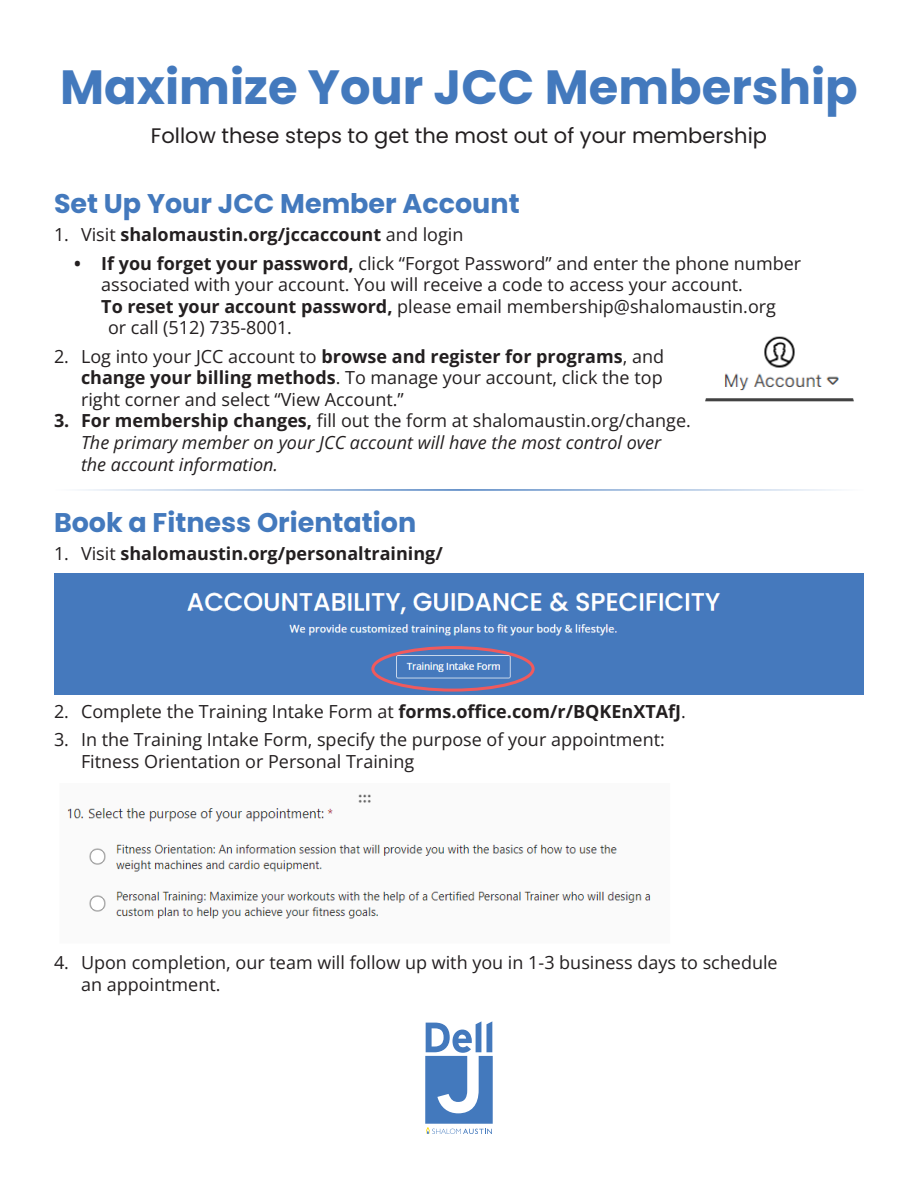
<style>
.page{position:relative;width:918px;height:1188px;background:#fff}
.page>*{position:absolute;margin:0;border:0;box-sizing:border-box;transform-origin:0 0}
.t1{font:700 48px "Poppins";color:#4379bd}
.t2{font:700 27px "Poppins";color:#4379bd}
.t3{font:21px "Poppins";color:#231f20}
.t4{font:18px/21.6px "Open Sans";color:#231f20}
.t5{font:italic 18px/21.6px "Open Sans";color:#231f20}
.t6{font:700 18px "Open Sans";color:#231f20}
.s1{font-weight:400}
.s2{font-weight:700}
.s3{font-weight:700;font-style:normal}
.s4{font-style:normal}
</style>
<div class="page">
<img style="left:705px;top:336px;width:149px;height:66px">
<hr style="left:54px;top:489px;width:810px;height:2px;background:#4379bd">
<img style="left:54px;top:574px;width:810px;height:121px">
<div style="left:371px;top:646px;width:164px;height:46px;border:3px solid #f05a5d;border-radius:50%"></div>
<img style="left:67px;top:794px;width:584px;height:125px">
<svg style="left:425px;top:1021px;width:68px;height:113px"></svg>
<p class="t1" style="left:60px;top:60px;width:799px">Maximize Your JCC Membership</p>
<p class="t3" style="left:151px;top:124px;width:618px">Follow these steps to get the most out of your membership</p>
<p class="t2" style="left:54px;top:188px;width:467px">Set Up Your JCC Member Account</p>
<p class="t6" style="left:54px;top:222px;width:411px"><span class="s1">1. Visit</span> shalomaustin.org/jccaccount <span class="s1">and login</span></p>
<p class="t4" style="left:74px;top:252px;width:728px"><span class="s2">• If you forget your password,</span> click “Forgot Password” and enter the phone number</p>
<p class="t4" style="left:101px;top:273px;width:643px">associated with your account. You will receive a code to access your account.</p>
<p class="t4" style="left:101px;top:295px;width:676px"><span class="s2">To reset your account password,</span> please email membership@shalomaustin.org</p>
<p class="t4" style="left:108px;top:317px;width:186px">or call (512) 735-8001.</p>
<p class="t4" style="left:81px;top:345px;width:585px;text-align:justify;text-indent:-27px">2. Log into your JCC account to <span class="s2">browse and register for programs</span>, and <span class="s2">change your billing methods</span>. To manage your account, click the top right corner and select “View Account.”</p>
<p class="t5" style="left:81px;top:410px;width:611px;text-indent:-27px"><span class="s3">3. For membership changes,</span> <span class="s4">fill out the form at shalomaustin.org/change.<br></span>The primary member on your JCC account will have the most control over the account information.</p>
<p class="t2" style="left:54px;top:507px;width:364px">Book a Fitness Orientation</p>
<p class="t6" style="left:54px;top:541px;width:390px"><span class="s1">1. Visit</span> shalomaustin.org/personaltraining/</p>
<p class="t4" style="left:54px;top:700px;width:634px">2. Complete the Training Intake Form at <span class="s2">forms.office.com/r/BQKEnXTAfJ</span>.</p>
<p class="t4" style="left:81px;top:728px;width:585px;text-indent:-27px">3. In the Training Intake Form, specify the purpose of your appointment:<br>Fitness Orientation or Personal Training</p>
<p class="t4" style="left:81px;top:951px;width:698px;text-indent:-27px">4. Upon completion, our team will follow up with you in 1-3 business days to schedule an appointment.</p>
</div>
